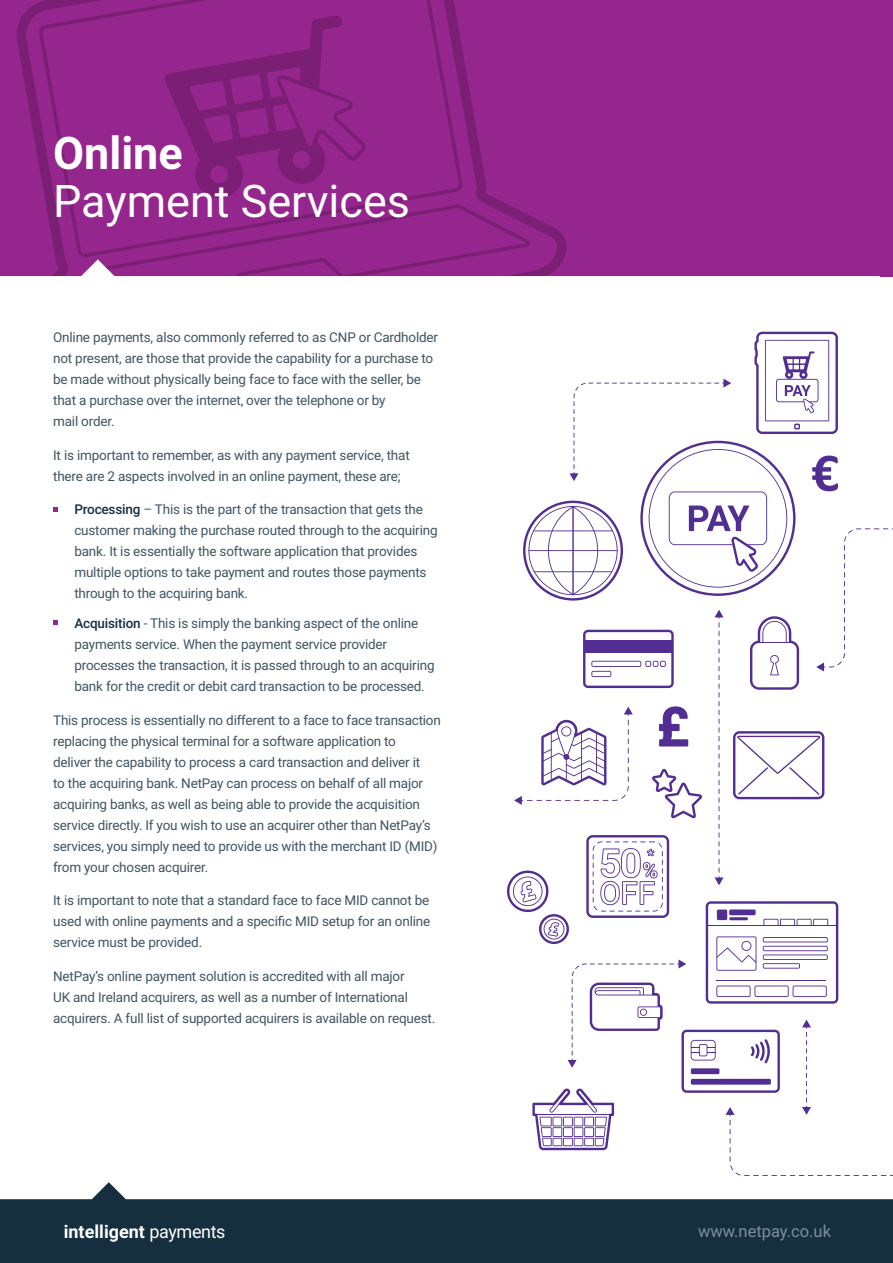
<style>
.page{position:relative;width:893px;height:1263px;background:#fff}
.page>*{position:absolute;margin:0;border:0;box-sizing:border-box;transform-origin:0 0}
.t1{font:45px "Roboto";color:#fff}
.t2{font:700 45px "Roboto";color:#fff}
.t3{font:700 18px "Roboto";color:#fff}
.t4{font:16.5px "Roboto";color:#7d8f9e}
.t5{font:13.5px/21px "Roboto";letter-spacing:-.015em;color:#405461}
.s1{font-weight:500;color:#152f3f}
.s2{font-weight:400}
</style>
<div class="page">
<svg style="left:507px;top:332px;width:386px;height:844px"></svg>
<svg style="left:53px;top:507px;width:5px;height:4px"></svg>
<svg style="left:53px;top:620px;width:5px;height:5px"></svg>
<svg style="left:0;top:1182px;width:893px;height:81px;fill:#152f3f"></svg>
<div style="left:567px;top:0;width:313px;height:276px;background:#95268d"></div>
<svg style="left:0;top:0;width:567px;height:276px;background:#92258a"></svg>
<svg style="left:35px;top:15px;width:495px;height:261px;background:#902589"></svg>
<div style="left:880px;top:0;width:13px;height:276px;background:#95268d"></div>
<p class="t2" style="left:53px;top:121px;width:131px">Online</p>
<p class="t1" style="left:53px;top:169px;width:359px">Payment Services</p>
<p class="t5" style="left:53px;top:326px;width:386px">Online payments, also commonly referred to as CNP or Cardholder not present, are those that provide the capability for a purchase to be made without physically being face to face with the seller, be that a purchase over the internet, over the telephone or by<br>mail order.</p>
<p class="t5" style="left:53px;top:444px;width:358px">It is important to remember, as with any payment service, that there are 2 aspects involved in an online payment, these are;</p>
<p class="t5" style="left:74px;top:498px;width:365px"><span class="s1">Processing</span> – This is the part of the transaction that gets the customer making the purchase routed through to the acquiring bank. It is essentially the software application that provides multiple options to take payment and routes those payments through to the acquiring bank.</p>
<p class="t5" style="left:74px;top:612px;width:362px"><span class="s1">Acquisition</span> - This is simply the banking aspect of the online payments service. When the payment service provider processes the transaction, it is passed through to an acquiring bank for the credit or debit card transaction to be processed.</p>
<p class="t5" style="left:53px;top:709px;width:389px">This process is essentially no different to a face to face transaction replacing the physical terminal for a software application to<br>deliver the capability to process a card transaction and deliver it<br>to the acquiring bank. NetPay can process on behalf of all major acquiring banks, as well as being able to provide the acquisition service directly. If you wish to use an acquirer other than NetPay’s services, you simply need to provide us with the merchant ID (MID) from your chosen acquirer.</p>
<p class="t5" style="left:53px;top:890px;width:379px;text-align:justify">It is important to note that a standard face to face MID cannot be used with online payments and a specific MID setup for an online service must be provided.</p>
<p class="t5" style="left:53px;top:965px;width:384px">NetPay’s online payment solution is accredited with all major<br>UK and Ireland acquirers, as well as a number of International acquirers. A full list of supported acquirers is available on request.</p>
<p class="t3" style="left:64px;top:1219px;width:163px">intelligent <span class="s2">payments</span></p>
<p class="t4" style="left:698px;top:1220px;width:135px">www.netpay.co.uk</p>
</div>
